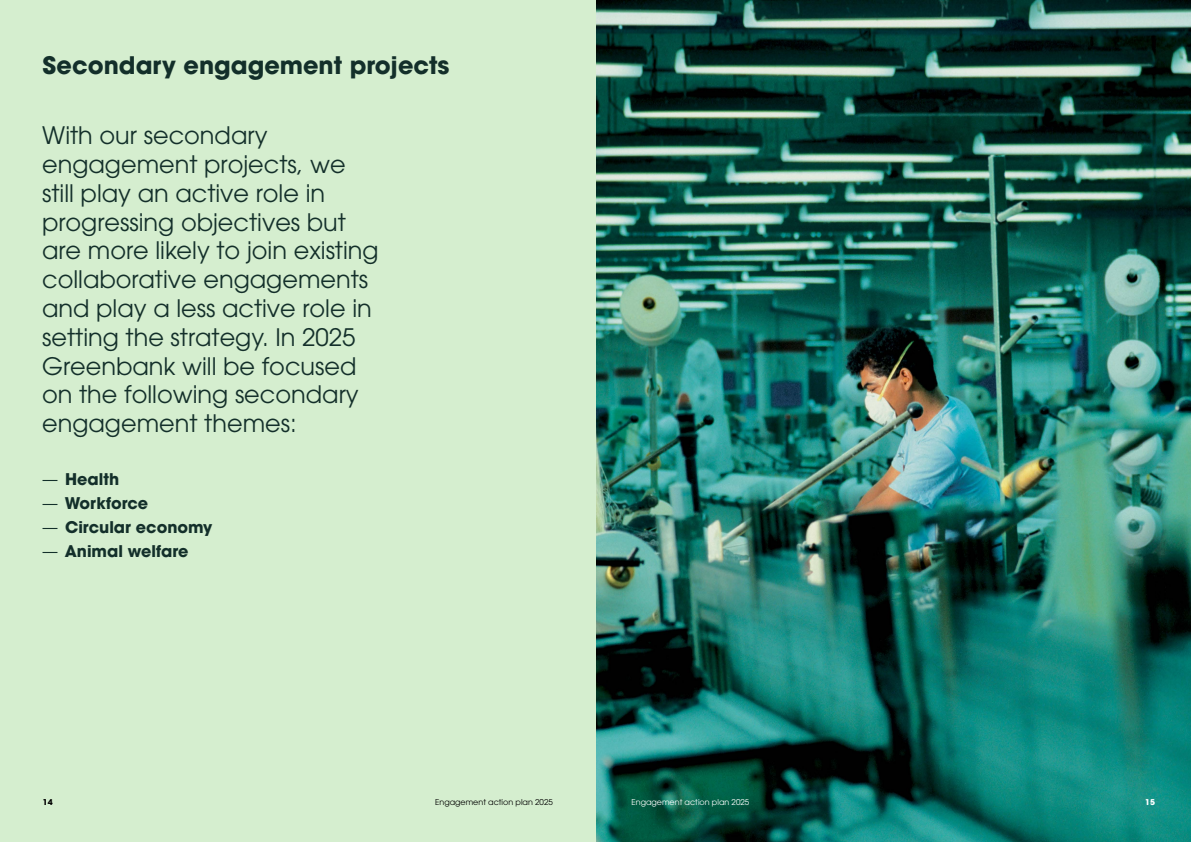
<style>
.page{position:relative;width:1191px;height:842px;background:#fff}
.page>*{position:absolute;margin:0;border:0;box-sizing:border-box;transform-origin:0 0}
.t1{font:24px/28.8px "ITC Avant Garde Pro";color:#132f2a}
.t2{font:700 24px "ITC Avant Garde Pro";color:#132f2a}
.t3{font:700 16px "ITC Avant Garde Pro";color:#132f2a}
.t4{font:8px "ITC Avant Garde Pro";color:#000}
.t5{font:8px "ITC Avant Garde Pro";color:#fff}
.t6{font:700 8px "ITC Avant Garde Pro";color:#000}
.t7{font:700 8px "ITC Avant Garde Pro";color:#fff}
.s1{font-weight:400}
</style>
<div class="page">
<img style="left:595px;top:0;width:596px;height:842px">
<div style="left:0;top:0;width:595px;height:842px;background:#d5eecf"></div>
<p class="t2" style="left:43px;top:49px;width:408px">Secondary engagement projects</p>
<p class="t1" style="left:42px;top:121px;width:338px">With our secondary engagement projects, we still play an active role in progressing objectives but are more likely to join existing collaborative engagements and play a less active role in setting the strategy. In 2025<br>Greenbank will be focused on the following secondary engagement themes:</p>
<p class="t3" style="left:42px;top:468px;width:78px"><span class="s1">—</span> Health</p>
<p class="t3" style="left:42px;top:492px;width:107px"><span class="s1">—</span> Workforce</p>
<p class="t3" style="left:42px;top:516px;width:172px"><span class="s1">—</span> Circular economy</p>
<p class="t3" style="left:42px;top:540px;width:148px"><span class="s1">—</span> Animal welfare</p>
<p class="t6" style="left:43px;top:796px;width:11px">14</p>
<p class="t4" style="left:435px;top:797px;width:119px">Engagement action plan 2025</p>
<p class="t5" style="left:631px;top:797px;width:119px">Engagement action plan 2025</p>
<p class="t7" style="left:1145px;top:796px;width:11px">15</p>
</div>
